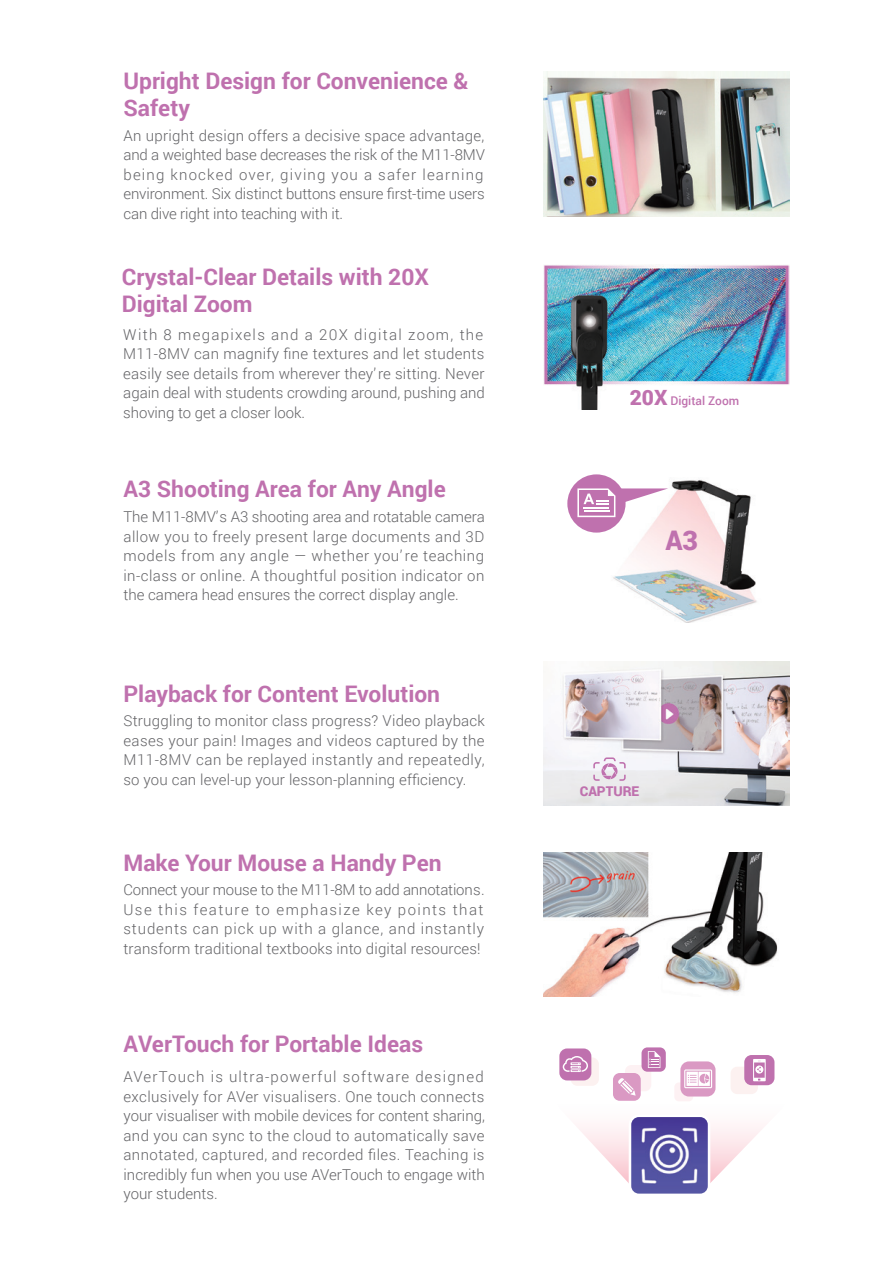
<style>
.page{position:relative;width:893px;height:1263px;background:#fff}
.page>*{position:absolute;margin:0;border:0;box-sizing:border-box;transform-origin:0 0}
.t1{font:900 27px "Roboto";color:#bf71ae}
.t2{font:700 22.8px/27px "Roboto";color:#bf71ae}
.t3{font:300 15px/19.5px "Roboto";color:#636366;text-align:justify}
.t4{font:900 13.5px "Roboto";color:#bf71ae}
.t5{font:500 12px "Roboto";color:#bf71ae}
.s1{font-weight:900;font-size:21px}
</style>
<div class="page">
<img style="left:570px;top:480px;width:187px;height:143px">
<img style="left:543px;top:71px;width:247px;height:145px">
<img style="left:543px;top:265px;width:247px;height:144px">
<svg style="left:629px;top:1114px;width:81px;height:82px"></svg>
<img style="left:631px;top:1186px;width:77px;height:7px">
<div style="left:641px;top:1047px;width:25px;height:25px;background:#bf71ae;border-radius:6px"></div>
<div style="left:559px;top:1048px;width:32px;height:32px;background:#bf71ae;border-radius:8px"></div>
<svg style="left:559px;top:1051px;width:216px;height:135px"></svg>
<img style="left:543px;top:661px;width:247px;height:145px">
<svg style="left:593px;top:757px;width:33px;height:24px"></svg>
<div style="left:567px;top:474px;width:59px;height:59px;background:#bf71ae;border-radius:50%"></div>
<svg style="left:577px;top:488px;width:91px;height:29px"></svg>
<img style="left:543px;top:852px;width:235px;height:145px">
<h2 class="t2" style="left:123px;top:67px;width:347px">Upright Design for Convenience &amp;<br>Safety</h2>
<p class="t3" style="left:123px;top:125px;width:363px">An upright design offers a decisive space advantage, and a weighted base decreases the risk of the M11-8MV being knocked over, giving you a safer learning environment. Six distinct buttons ensure first-time users can dive right into teaching with it.</p>
<h2 class="t2" style="left:122px;top:262px;width:308px">Crystal-Clear Details with 20X<br>Digital Zoom</h2>
<p class="t3" style="left:123px;top:324px;width:363px">With 8 megapixels and a 20X digital zoom, the M11-8MV can magnify fine textures and let students easily see details from wherever they’re sitting. Never again deal with students crowding around, pushing and shoving to get a closer look.</p>
<h2 class="t2" style="left:123px;top:475px;width:324px">A3 Shooting Area for Any Angle</h2>
<p class="t3" style="left:123px;top:507px;width:363px">The M11-8MV’s A3 shooting area and rotatable camera allow you to freely present large documents and 3D models from any angle — whether you’re teaching in-class or online. A thoughtful position indicator on the camera head ensures the correct display angle.</p>
<h2 class="t2" style="left:123px;top:679px;width:318px">Playback for Content Evolution</h2>
<p class="t3" style="left:123px;top:711px;width:363px">Struggling to monitor class progress? Video playback eases your pain! Images and videos captured by the M11-8MV can be replayed instantly and repeatedly, so you can level-up your lesson-planning efficiency.</p>
<h2 class="t2" style="left:123px;top:848px;width:320px">Make Your Mouse a Handy Pen</h2>
<p class="t3" style="left:123px;top:880px;width:363px">Connect your mouse to the M11-8M to add annotations.<br>Use this feature to emphasize key points that students can pick up with a glance, and instantly transform traditional textbooks into digital resources!</p>
<h2 class="t2" style="left:123px;top:1029px;width:301px">AVerTouch for Portable Ideas</h2>
<p class="t3" style="left:123px;top:1067px;width:363px">AVerTouch is ultra-powerful software designed exclusively for AVer visualisers. One touch connects your visualiser with mobile devices for content sharing, and you can sync to the cloud to automatically save annotated, captured, and recorded files. Teaching is incredibly fun when you use AVerTouch to engage with your students.</p>
<p class="t5" style="left:630px;top:392px;width:111px"><span class="s1">20X</span> Digital Zoom</p>
<h1 class="t1" style="left:665px;top:521px;width:34px">A3</h1>
<p class="t4" style="left:580px;top:781px;width:61px">CAPTURE</p>
</div>
